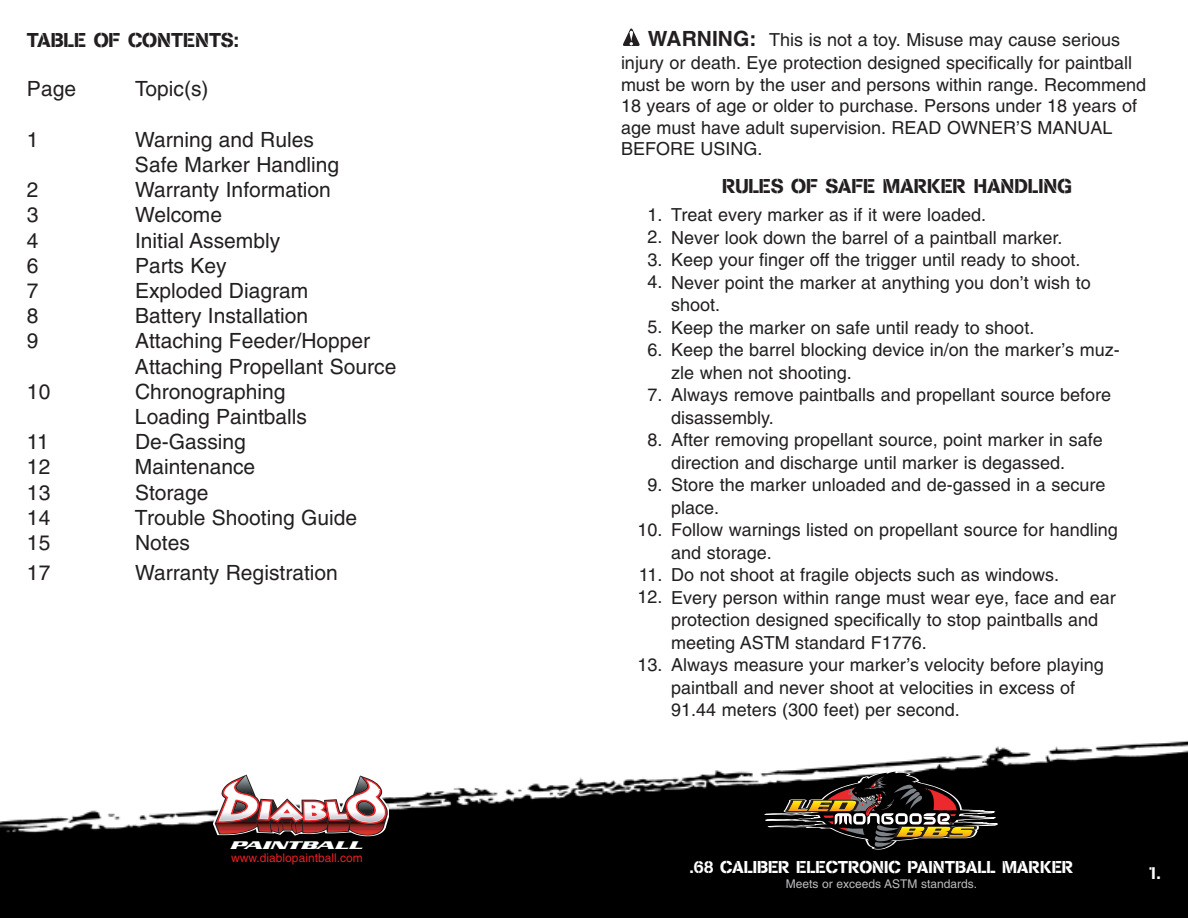
<style>
.page{position:relative;width:1188px;height:918px;background:#fff}
.page>*{position:absolute;margin:0;border:0;box-sizing:border-box;transform-origin:0 0}
.t1{font:21px/25.2px "Helvetica";color:#231f20}
.t2{font:21px "Cargo D";color:#231f20}
.t3{font:18px/22.5px "Helvetica";color:#231f20}
.t4{font:18px "Cargo D";color:#fff}
.t5{font:12px "Helvetica";color:#bcbdc0}
.t6{font:12px "Helvetica";color:#ee1d23}
.t7{font:italic 700 11.55px "Serpentine D";color:#fff;scale:1.82 1}
.s1{font-weight:700;font-size:21px}
</style>
<div class="page">
<img style="left:0;top:740px;width:1188px;height:178px">
<svg style="left:213px;top:773px;width:176px;height:63px"></svg>
<svg style="left:765px;top:771px;width:233px;height:78px"></svg>
<svg style="left:623px;top:28px;width:17px;height:18px"></svg>
<p class="t2" style="left:27px;top:27px;width:213px">TABLE OF CONTENTS:</p>
<p class="t1" style="left:27px;top:78px;width:51px">Page</p>
<p class="t1" style="left:135px;top:78px;width:75px">Topic(s)</p>
<p class="t1" style="left:27px;top:129px;width:13px">1</p>
<p class="t1" style="left:135px;top:129px;width:206px">Warning and Rules<br>Safe Marker Handling</p>
<p class="t1" style="left:27px;top:179px;width:13px">2</p>
<p class="t1" style="left:135px;top:179px;width:197px">Warranty Information</p>
<p class="t1" style="left:27px;top:204px;width:13px">3</p>
<p class="t1" style="left:135px;top:204px;width:89px">Welcome</p>
<p class="t1" style="left:27px;top:229px;width:13px">4</p>
<p class="t1" style="left:135px;top:229px;width:147px">Initial Assembly</p>
<p class="t1" style="left:27px;top:255px;width:13px">6</p>
<p class="t1" style="left:135px;top:255px;width:93px">Parts Key</p>
<p class="t1" style="left:27px;top:280px;width:13px">7</p>
<p class="t1" style="left:135px;top:280px;width:175px">Exploded Diagram</p>
<p class="t1" style="left:27px;top:305px;width:13px">8</p>
<p class="t1" style="left:135px;top:305px;width:175px">Battery Installation</p>
<p class="t1" style="left:27px;top:330px;width:13px">9</p>
<p class="t1" style="left:135px;top:330px;width:263px">Attaching Feeder/Hopper<br>Attaching Propellant Source</p>
<p class="t1" style="left:27px;top:381px;width:25px">10</p>
<p class="t1" style="left:135px;top:381px;width:174px">Chronographing<br>Loading Paintballs</p>
<p class="t1" style="left:27px;top:431px;width:23px">11</p>
<p class="t1" style="left:135px;top:431px;width:112px">De-Gassing</p>
<p class="t1" style="left:27px;top:456px;width:25px">12</p>
<p class="t1" style="left:135px;top:456px;width:122px">Maintenance</p>
<p class="t1" style="left:27px;top:481px;width:25px">13</p>
<p class="t1" style="left:135px;top:481px;width:75px">Storage</p>
<p class="t1" style="left:27px;top:507px;width:25px">14</p>
<p class="t1" style="left:135px;top:507px;width:224px">Trouble Shooting Guide</p>
<p class="t1" style="left:27px;top:532px;width:25px">15</p>
<p class="t1" style="left:135px;top:532px;width:56px">Notes</p>
<p class="t1" style="left:27px;top:562px;width:25px">17</p>
<p class="t1" style="left:135px;top:562px;width:204px">Warranty Registration</p>
<p class="t7" style="left:231px;top:838px;width:74px">PAINTBALL</p>
<p class="t6" style="left:231px;top:854px;width:133px">www.diablopaintball.com</p>
<p class="t3" style="left:621px;top:30px;width:527px;line-height:21.9px;text-indent:27px"><span class="s1">WARNING:</span> This is not a toy. Misuse may cause serious injury or death. Eye protection designed specifically for paintball must be worn by the user and persons within range. Recommend 18 years of age or older to purchase. Persons under 18 years of age must have adult supervision. READ OWNER’S MANUAL BEFORE USING.</p>
<p class="t2" style="left:722px;top:173px;width:351px">RULES OF SAFE MARKER HANDLING</p>
<p class="t3" style="left:671px;top:205px;width:450px">Treat every marker as if it were loaded.<br>Never look down the barrel of a paintball marker.<br>Keep your finger off the trigger until ready to shoot.<br>Never point the marker at anything you don’t wish to shoot.<br>Keep the marker on safe until ready to shoot.<br>Keep the barrel blocking device in/on the marker’s muz&shy;zle when not shooting.<br>Always remove paintballs and propellant source before disassembly.<br>After removing propellant source, point marker in safe direction and discharge until marker is degassed.<br>Store the marker unloaded and de-gassed in a secure place.<br>Follow warnings listed on propellant source for handling and storage.<br>Do not shoot at fragile objects such as windows.<br>Every person within range must wear eye, face and ear protection designed specifically to stop paintballs and meeting ASTM standard F1776.<br>Always measure your marker’s velocity before playing paintball and never shoot at velocities in excess of 91.44 meters (300 feet) per second.</p>
<p class="t3" style="left:648px;top:205px;width:17px;text-align:justify">1.<br>2.<br>3.<br>4.</p>
<p class="t3" style="left:648px;top:317px;width:17px">5.<br>6.</p>
<p class="t3" style="left:648px;top:385px;width:17px">7.</p>
<p class="t3" style="left:648px;top:430px;width:17px">8.</p>
<p class="t3" style="left:648px;top:475px;width:17px">9.</p>
<p class="t3" style="left:638px;top:520px;width:27px">10.</p>
<p class="t3" style="left:638px;top:565px;width:27px">11.<br>12.</p>
<p class="t3" style="left:638px;top:655px;width:27px">13.</p>
<p class="t4" style="left:690px;top:857px;width:385px">.68 CALIBER ELECTRONIC PAINTBALL MARKER</p>
<p class="t5" style="left:786px;top:880px;width:193px">Meets or exceeds ASTM standards.</p>
<p class="t4" style="left:1147px;top:863px;width:15px">1.</p>
</div>
